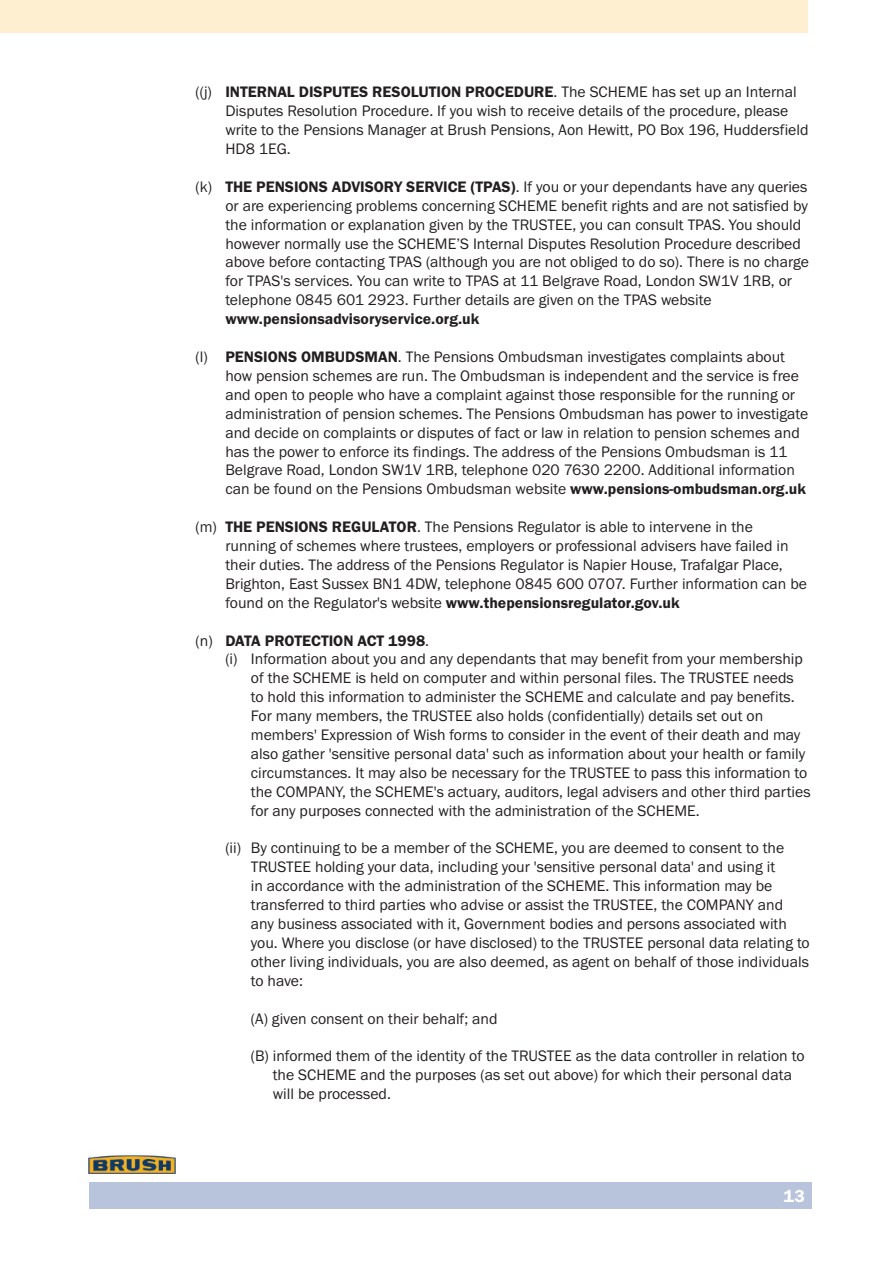
<style>
.page{position:relative;width:893px;height:1263px;background:#fff}
.page>*{position:absolute;margin:0;border:0;box-sizing:border-box;transform-origin:0 0}
.t1{font:600 18px "Franklin Gothic Itc T";color:#fff}
.t2{font:15.75px/18.9px "Franklin Gothic Itc T";color:#231f20}
.t3{font:600 15.75px "Franklin Gothic Itc T";color:#231f20}
.s1{font-weight:600}
.s2{font-weight:400}
</style>
<div class="page">
<div style="left:0;top:0;width:808px;height:33px;background:#feefd0"></div>
<div style="left:89px;top:1182px;width:723px;height:27px;background:#b8c4dc"></div>
<img style="left:88px;top:1155px;width:87px;height:19px">
<p class="t2" style="left:225px;top:82px;width:585px;text-indent:-30px">((j) <span class="s1">INTERNAL DISPUTES RESOLUTION PROCEDURE</span>. The SCHEME has set up an Internal Disputes Resolution Procedure. If you wish to receive details of the procedure, please write to the Pensions Manager at Brush Pensions, Aon Hewitt, PO Box 196, Huddersfield HD8 1EG.</p>
<p class="t2" style="left:225px;top:177px;width:585px;text-indent:-30px">(k) <span class="s1">THE PENSIONS ADVISORY SERVICE (TPAS)</span>. If you or your dependants have any queries or are experiencing problems concerning SCHEME benefit rights and are not satisfied by the information or explanation given by the TRUSTEE, you can consult TPAS. You should however normally use the SCHEME’S Internal Disputes Resolution Procedure described above before contacting TPAS (although you are not obliged to do so). There is no charge for TPAS's services. You can write to TPAS at 11 Belgrave Road, London SW1V 1RB, or telephone 0845 601 2923. Further details are given on the TPAS website</p>
<p class="t3" style="left:225px;top:310px;width:255px">www.pensionsadvisoryservice.org.uk</p>
<p class="t2" style="left:225px;top:347px;width:584px;text-indent:-30px">(l) <span class="s1">PENSIONS OMBUDSMAN</span>. The Pensions Ombudsman investigates complaints about how pension schemes are run. The Ombudsman is independent and the service is free and open to people who have a complaint against those responsible for the running or administration of pension schemes. The Pensions Ombudsman has power to investigate and decide on complaints or disputes of fact or law in relation to pension schemes and has the power to enforce its findings. The address of the Pensions Ombudsman is 11<br>Belgrave Road, London SW1V 1RB, telephone 020 7630 2200. Additional information can be found on the Pensions Ombudsman website <span class="s1">www.pensions-ombudsman.org.uk</span></p>
<p class="t2" style="left:225px;top:517px;width:583px;text-indent:-30px">(m) <span class="s1">THE PENSIONS REGULATOR</span>. The Pensions Regulator is able to intervene in the running of schemes where trustees, employers or professional advisers have failed in their duties. The address of the Pensions Regulator is Napier House, Trafalgar Place, Brighton, East Sussex BN1 4DW, telephone 0845 600 0707. Further information can be found on the Regulator's website <span class="s1">www.thepensionsregulator.gov.uk</span></p>
<p class="t3" style="left:196px;top:631px;width:235px"><span class="s2">(n)</span> DATA PROTECTION ACT 1998<span class="s2">.</span></p>
<p class="t2" style="left:225px;top:649px;width:579px">(i) Information about you and any dependants that may benefit from your membership</p>
<p class="t2" style="left:251px;top:668px;width:544px">of the SCHEME is held on computer and within personal files. The TRUSTEE needs</p>
<p class="t2" style="left:251px;top:687px;width:545px">to hold this information to administer the SCHEME and calculate and pay benefits.</p>
<p class="t2" style="left:251px;top:706px;width:514px">For many members, the TRUSTEE also holds (confidentially) details set out on</p>
<p class="t2" style="left:251px;top:725px;width:551px">members' Expression of Wish forms to consider in the event of their death and may</p>
<p class="t2" style="left:251px;top:744px;width:556px">also gather 'sensitive personal data' such as information about your health or family</p>
<p class="t2" style="left:251px;top:763px;width:558px">circumstances. It may also be necessary for the TRUSTEE to pass this information to</p>
<p class="t2" style="left:251px;top:782px;width:561px">the COMPANY, the SCHEME's actuary, auditors, legal advisers and other third parties</p>
<p class="t2" style="left:251px;top:801px;width:450px">for any purposes connected with the administration of the SCHEME.</p>
<p class="t2" style="left:251px;top:838px;width:560px;text-indent:-26px">(ii) By continuing to be a member of the SCHEME, you are deemed to consent to the TRUSTEE holding your data, including your 'sensitive personal data' and using it<br>in accordance with the administration of the SCHEME. This information may be transferred to third parties who advise or assist the TRUSTEE, the COMPANY and any business associated with it, Government bodies and persons associated with you. Where you disclose (or have disclosed) to the TRUSTEE personal data relating to other living individuals, you are also deemed, as agent on behalf of those individuals to have:</p>
<p class="t2" style="left:251px;top:1009px;width:248px">(A) given consent on their behalf; and</p>
<p class="t2" style="left:273px;top:1046px;width:533px;text-indent:-22px">(B) informed them of the identity of the TRUSTEE as the data controller in relation to the SCHEME and the purposes (as set out above) for which their personal data will be processed.</p>
<p class="t1" style="left:783px;top:1185px;width:23px">13</p>
</div>
